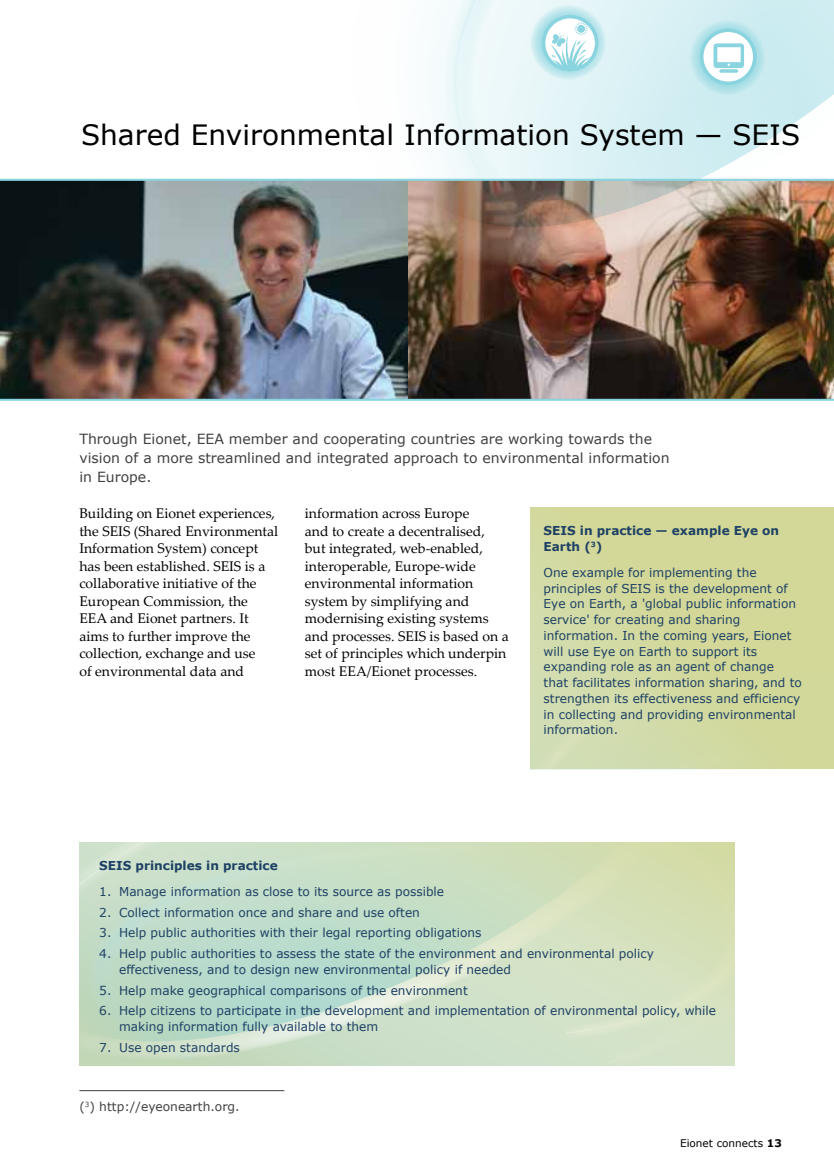
<style>
.page{position:relative;width:834px;height:1176px;background:#fff}
.page>*{position:absolute;margin:0;border:0;box-sizing:border-box;transform-origin:0 0}
.Chapter_title{font:28px "Verdana";color:#000}
.Body_text{font:14px/17.5px "Palatino Linotype";color:#000}
.t1{font:14px/19.2px "Verdana";color:#414042}
.Green_box_body_inden{font:12.25px/15.8px "Verdana";color:#1e4164}
.Green_box_body{font:12.25px/15.8px "Verdana";color:#1e4164}
.Green_box_heading{font:700 12.25px/15.8px "Verdana";color:#1e4164}
.Footnote_3{font:12.25px "Verdana";color:#414042}
.t2{font:10.5px "Verdana";color:#000}
.s1{font-weight:700}
</style>
<div class="page">
<img style="left:407px;top:388px;width:426px;height:11px">
<img style="left:0;top:181px;width:407px;height:218px">
<img style="left:284px;top:178px;width:549px;height:210px">
<img style="left:298px;top:0;width:535px;height:312px">
<svg style="left:690px;top:20px;width:74px;height:75px;background:#b2e2e9"></svg>
<svg style="left:701px;top:30px;width:53px;height:53px"></svg>
<div style="left:699px;top:29px;width:57px;height:56px;border:4px solid #8ad4df;border-radius:50%"></div>
<svg style="left:713px;top:43px;width:31px;height:30px"></svg>
<svg style="left:530px;top:5px;width:75px;height:75px;background:#c1e8ed"></svg>
<svg style="left:543px;top:17px;width:53px;height:53px"></svg>
<div style="left:541px;top:15px;width:57px;height:56px;border:4px solid #8ad4df;border-radius:50%"></div>
<svg style="left:549px;top:22px;width:41px;height:47px"></svg>
<svg style="left:530px;top:507px;width:303px;height:262px;background:#d2d99f"></svg>
<hr style="left:0;top:179px;width:833px;height:2px;background:#8ad4df">
<hr style="left:0;top:399px;width:833px;height:2px;background:#8ad4df">
<hr style="left:79px;top:1090px;width:205px;height:1px;background:#414042">
<svg style="left:79px;top:842px;width:655px;height:223px;background:#cadfc5"></svg>
<p class="Chapter_title" style="left:81px;top:117px;width:720px">Shared Environmental Information System — SEIS</p>
<p class="t1" style="left:79px;top:428px;width:591px">Through Eionet, EEA member and cooperating countries are working towards the vision of a more streamlined and integrated approach to environmental information in Europe.</p>
<p class="Body_text" style="left:79px;top:504px;width:200px">Building on Eionet experiences, the SEIS (Shared Environmental<br>Information System) concept has been established. SEIS is a collaborative initiative of the<br>European Commission, the<br>EEA and Eionet partners. It aims to further improve the collection, exchange and use<br>of environmental data and</p>
<p class="Body_text" style="left:305px;top:504px;width:205px">information across Europe<br>and to create a decentralised, but integrated, web-enabled, interoperable, Europe-wide environmental information system by simplifying and modernising existing systems and processes. SEIS is based on a set of principles which underpin most EEA/Eionet processes.</p>
<p class="Green_box_heading" style="left:543px;top:522px;width:237px">SEIS in practice — example Eye on<br>Earth (<sup>3</sup>)</p>
<p class="Green_box_body" style="left:543px;top:564px;width:260px">One example for implementing the principles of SEIS is the development of Eye on Earth, a 'global public information service' for creating and sharing information. In the coming years, Eionet will use Eye on Earth to support its expanding role as an agent of change<br>that facilitates information sharing, and to strengthen its effectiveness and efficiency in collecting and providing environmental information.</p>
<p class="Green_box_heading" style="left:99px;top:857px;width:180px">SEIS principles in practice</p>
<p class="Green_box_body_inden" style="left:99px;top:883px;width:346px">1. Manage information as close to its source as possible</p>
<p class="Green_box_body_inden" style="left:99px;top:904px;width:322px">2. Collect information once and share and use often</p>
<p class="Green_box_body_inden" style="left:99px;top:924px;width:383px">3. Help public authorities with their legal reporting obligations</p>
<p class="Green_box_body_inden" style="left:119px;top:945px;width:536px;text-indent:-20px">4. Help public authorities to assess the state of the environment and environmental policy effectiveness, and to design new environmental policy if needed</p>
<p class="Green_box_body_inden" style="left:99px;top:982px;width:370px">5. Help make geographical comparisons of the environment</p>
<p class="Green_box_body_inden" style="left:119px;top:1002px;width:598px;text-indent:-20px">6. Help citizens to participate in the development and implementation of environmental policy, while making information fully available to them</p>
<p class="Green_box_body_inden" style="left:99px;top:1039px;width:142px">7. Use open standards</p>
<p class="Footnote_3" style="left:79px;top:1098px;width:162px">(<sup>3</sup>) http://eyeonearth.org.</p>
<p class="t2" style="left:680px;top:1136px;width:103px">Eionet connects <span class="s1">13</span></p>
</div>
